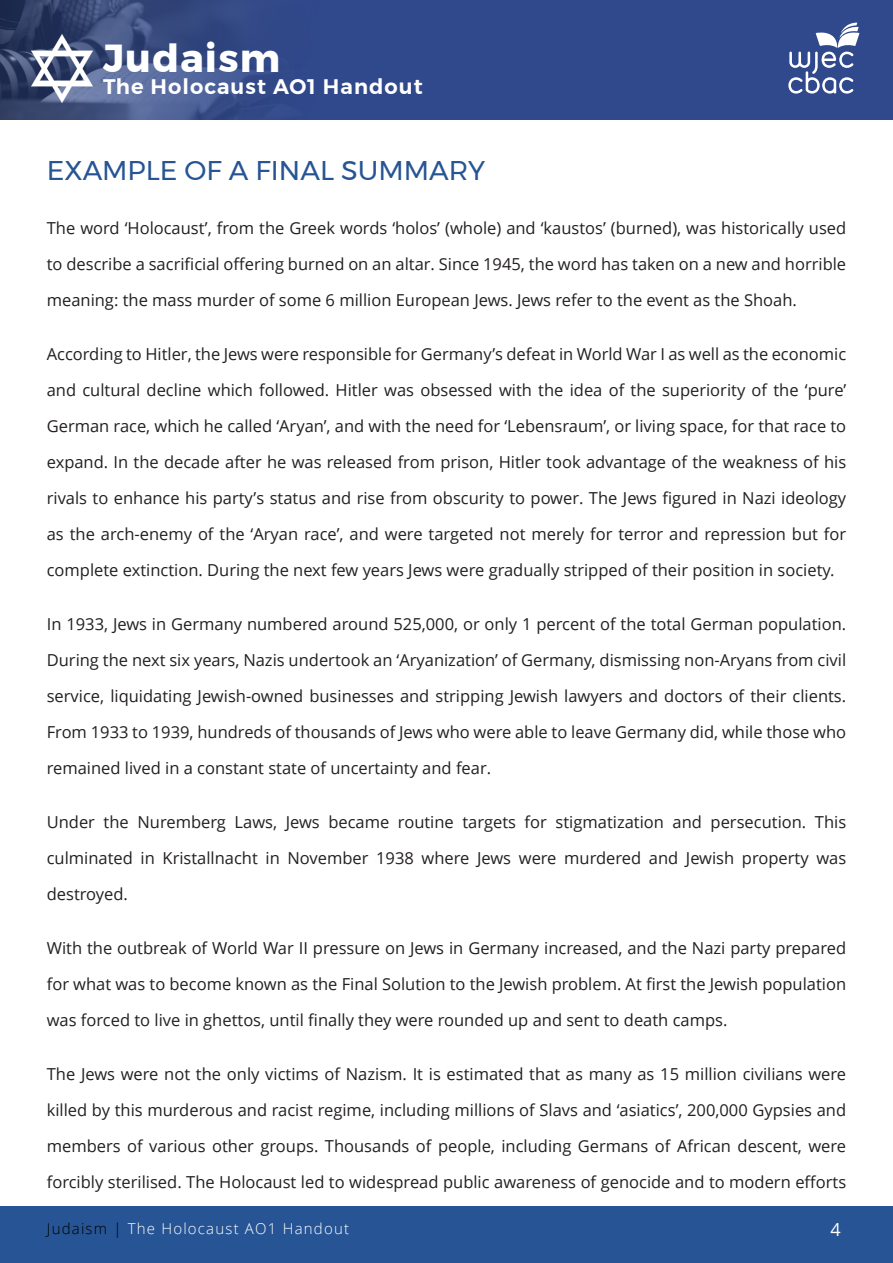
<style>
.page{position:relative;width:893px;height:1263px;background:#fff}
.page>*{position:absolute;margin:0;border:0;box-sizing:border-box;transform-origin:0 0}
.t1{font:700 39px "Montserrat";letter-spacing:.03em;color:#fff}
.t2{font:27px "Montserrat";color:#275594}
.t3{font:600 21px "Montserrat";letter-spacing:.05em;color:#fff}
.t4{font:18px "Open Sans";color:#fff}
.Paragraph_text{font:16.5px/36px "Open Sans";color:#231f20;text-align:justify}
.t5{font:300 15px "Open Sans";letter-spacing:.08em;color:#fff}
.s1{color:#000}
</style>
<div class="page">
<img style="left:0;top:0;width:893px;height:119px">
<svg style="left:788px;top:23px;width:71px;height:71px"></svg>
<div style="left:0;top:1206px;width:893px;height:57px;background:#265494"></div>
<img style="left:32px;top:34px;width:60px;height:68px">
<h1 class="t1" style="left:103px;top:27px;width:178px">Judaism</h1>
<p class="t3" style="left:103px;top:70px;width:321px">The Holocaust AO1 Handout</p>
<h2 class="t2" style="left:47px;top:150px;width:440px">EXAMPLE OF A FINAL SUMMARY</h2>
<p class="Paragraph_text" style="left:47px;top:210px;width:801px">The word ‘Holocaust’, from the Greek words ‘holos’ (whole) and ‘kaustos’ (burned), was historically used to describe a sacrificial offering burned on an altar. Since 1945, the word has taken on a new and horrible meaning: the mass murder of some 6 million European Jews. Jews refer to the event as the Shoah.</p>
<p class="Paragraph_text" style="left:47px;top:336px;width:801px">According to Hitler, the Jews were responsible for Germany’s defeat in World War I as well as the economic and cultural decline which followed. Hitler was obsessed with the idea of the superiority of the ‘pure’ German race, which he called ‘Aryan’, and with the need for ‘Lebensraum’, or living space, for that race to expand. In the decade after he was released from prison, Hitler took advantage of the weakness of his rivals to enhance his party’s status and rise from obscurity to power. The Jews figured in Nazi ideology as the arch-enemy of the ‘Aryan race’, and were targeted not merely for terror and repression but for complete extinction. During the next few years Jews were gradually stripped of their position in society.</p>
<p class="Paragraph_text" style="left:47px;top:606px;width:801px">In 1933, Jews in Germany numbered around 525,000, or only 1 percent of the total German population.<br>During the next six years, Nazis undertook an ‘Aryanization’ of Germany, dismissing non-Aryans from civil service, liquidating Jewish-owned businesses and stripping Jewish lawyers and doctors of their clients.<br>From 1933 to 1939, hundreds of thousands of Jews who were able to leave Germany did, while those who remained lived in a constant state of uncertainty and fear.</p>
<p class="Paragraph_text" style="left:47px;top:804px;width:801px">Under the Nuremberg Laws, Jews became routine targets for stigmatization and persecution. This culminated in Kristallnacht in November 1938 where Jews were murdered and Jewish property was destroyed.</p>
<p class="Paragraph_text" style="left:47px;top:930px;width:801px">With the outbreak of World War II pressure on Jews in Germany increased, and the Nazi party prepared for what was to become known as the Final Solution to the Jewish problem. At first the Jewish population was forced to live in ghettos, until finally they were rounded up and sent to death camps.</p>
<p class="Paragraph_text" style="left:47px;top:1056px;width:801px">The Jews were not the only victims of Nazism. It is estimated that as many as 15 million civilians were killed by this murderous and racist regime, including millions of Slavs and ‘asiatics’, 200,000 Gypsies and members of various other groups. Thousands of people, including Germans of African descent, were forcibly sterilised. The Holocaust led to widespread public awareness of genocide and to modern efforts</p>
<p class="t5" style="left:47px;top:1218px;width:304px"><span class="s1">Judaism |</span> The Holocaust AO1 Handout</p>
<p class="t4" style="left:830px;top:1217px;width:12px">4</p>
</div>
